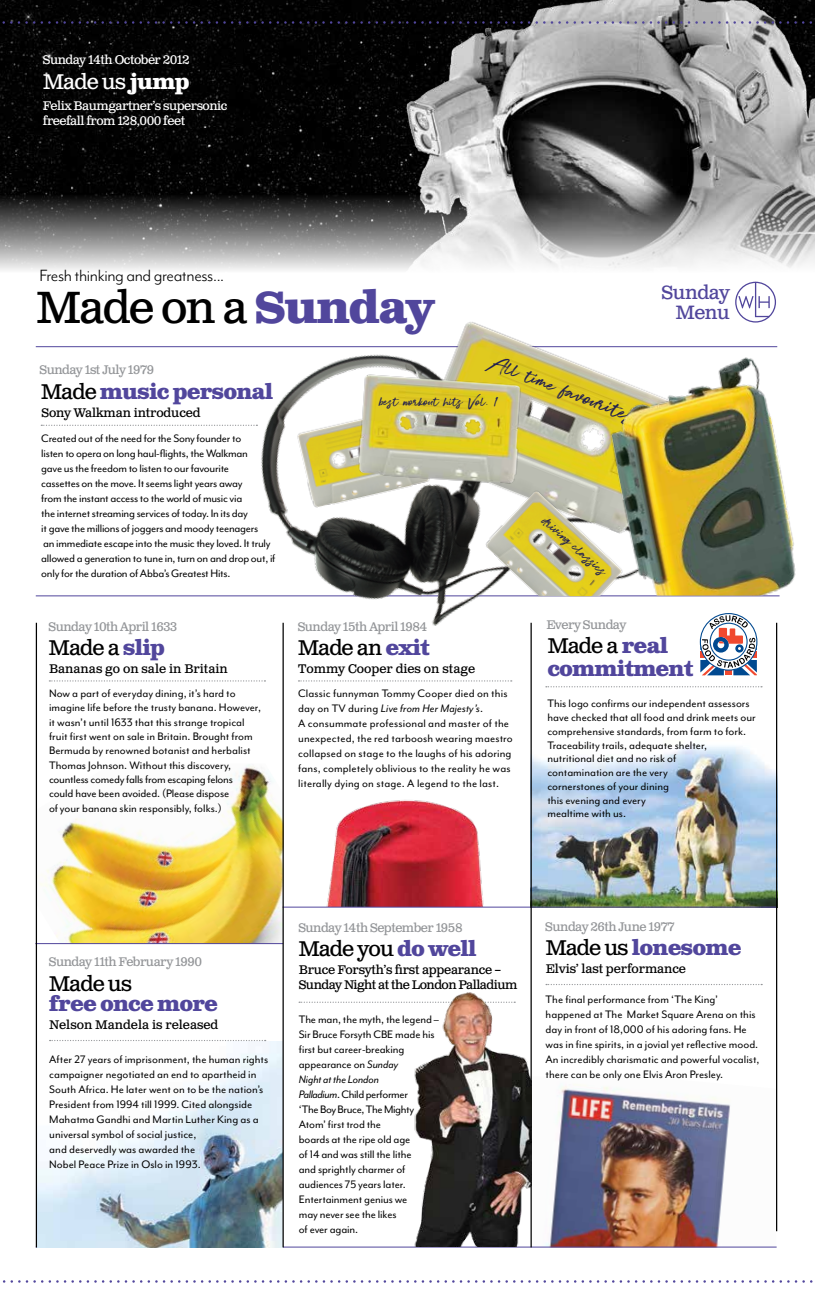
<style>
.page{position:relative;width:815px;height:1304px;background:#fff}
.page>*{position:absolute;margin:0;border:0;box-sizing:border-box;transform-origin:0 0}
.t1{font:45px "Clarendon Text Pro";letter-spacing:-.04em;color:#000}
.t2{font:26.25px "Super Fly One";color:#222050}
.t3{font:700 21.25px/22.5px "Clarendon Text Pro";letter-spacing:-.04em;color:#51469c}
.t4{font:21.25px "Clarendon Text Pro";letter-spacing:-.04em;color:#000}
.t5{font:21.25px "Clarendon Text Pro";letter-spacing:-.04em;color:#fff}
.t6{font:19.25px "Clarendon Text Pro";letter-spacing:-.025em;color:#51469c}
.t7{font:18.75px "Mr Eaves Mod OT";letter-spacing:-.02em;color:#000}
.t8{font:17.5px "Super Fly One";color:#222050}
.t9{font:16.25px "Super Fly One";color:#222050}
.t10{font:12.5px/15px "Mr Eaves Mod OT";color:#000}
.t11{font:12.5px/15px "Mr Eaves Mod OT";letter-spacing:-.02em;color:#000}
.t12{font:12.5px "Clarendon Text Pro";letter-spacing:-.04em;color:#939598}
.t13{font:12.5px "Clarendon Text Pro";letter-spacing:-.01em;color:#000}
.t14{font:12.5px/15px "Clarendon Text Pro";letter-spacing:-.04em;color:#fff}
.t15{font:12.5px/15px "Clarendon Text Pro";letter-spacing:-.04em;color:#000}
.s1{font-weight:700}
.s2{font-weight:700;color:#51469c}
.s3{font-size:23.75px}
.s4{font-weight:400;color:#000}
.s5{font-style:italic}
</style>
<div class="page">
<img style="left:297px;top:800px;width:216px;height:107px">
<img style="left:530px;top:741px;width:246px;height:166px">
<svg style="left:702px;top:675px;width:55px;height:1px"></svg>
<svg style="left:700px;top:613px;width:57px;height:62px"></svg>
<svg style="left:546px;top:686px;width:216px;height:1px"></svg>
<img style="left:37px;top:763px;width:246px;height:180px">
<img style="left:0;top:0;width:371px;height:194px">
<img style="left:532px;top:1084px;width:244px;height:163px">
<hr style="left:36px;top:346px;width:741px;height:1px;background:#51469c">
<hr style="left:36px;top:1247px;width:741px;height:1px;background:#51469c">
<hr style="left:36px;top:596px;width:744px;height:1px;background:#51469c">
<hr style="left:283px;top:907px;width:494px;height:1px;background:#51469c">
<hr style="left:35px;top:943px;width:248px;height:1px;background:#51469c">
<img style="left:371px;top:0;width:444px;height:194px">
<img style="left:37px;top:1041px;width:246px;height:206px">
<svg style="left:0;top:194px;width:815px;height:88px"></svg>
<svg style="left:49px;top:680px;width:216px;height:2px"></svg>
<svg style="left:299px;top:1002px;width:109px;height:1px"></svg>
<svg style="left:546px;top:984px;width:216px;height:1px"></svg>
<svg style="left:298px;top:680px;width:214px;height:2px"></svg>
<hr style="left:283px;top:623px;width:1px;height:624px;background:#000">
<hr style="left:531px;top:623px;width:1px;height:624px;background:#000">
<hr style="left:36px;top:623px;width:1px;height:624px;background:#000">
<hr style="left:776px;top:623px;width:1px;height:608px;background:#000">
<svg style="left:50px;top:1040px;width:216px;height:1px"></svg>
<svg style="left:41px;top:425px;width:213px;height:1px"></svg>
<img style="left:254px;top:346px;width:445px;height:289px">
<img style="left:380px;top:322px;width:207px;height:257px">
<img style="left:587px;top:346px;width:209px;height:250px">
<img style="left:408px;top:993px;width:123px;height:254px">
<img style="left:341px;top:355px;width:197px;height:157px">
<img style="left:482px;top:469px;width:155px;height:127px">
<svg style="left:3px;top:1280px;width:810px;height:3px"></svg>
<svg style="left:0;top:21px;width:815px;height:3px;background:#3c394b"></svg>
<svg style="left:735px;top:282px;width:41px;height:41px"></svg>
<p class="t14" style="left:43px;top:52px;width:148px">Sunday 14th October 2012</p>
<p class="t14" style="left:43px;top:99px;width:186px">Felix Baumgartner’s supersonic freefall from 128,000 feet</p>
<h3 class="t5" style="left:43px;top:69px;width:148px">Made us <span class="s1">jump</span></h3>
<h3 class="t7" style="left:40px;top:265px;width:186px">Fresh thinking and greatness...</h3>
<h1 class="t1" style="left:36px;top:280px;width:400px">Made on a <span class="s2">Sunday</span></h1>
<p class="t12" style="left:40px;top:362px;width:116px">Sunday 1st July 1979</p>
<h2 class="t2" style="left:500px;top:348px;width:152px;rotate:21deg"><span class="s3">All time</span> favourites</h2>
<h3 class="t3" style="left:41px;top:381px;width:234px"><span class="s4">Made</span> music personal</h3>
<p class="t13" style="left:41px;top:406px;width:161px">Sony Walkman introduced</p>
<p class="t11" style="left:41px;top:431px;width:236px">Created out of the need for the Sony founder to<br>listen to opera on long haul-flights, the Walkman<br>gave us the freedom to listen to our favourite<br>cassettes on the move. It seems light years away<br>from the instant access to the world of music via<br>the internet streaming services of today. In its day<br>it gave the millions of joggers and moody teenagers<br>an immediate escape into the music they loved. It truly allowed a generation to tune in, turn on and drop out, if only for the duration of Abba’s Greatest Hits.</p>
<h3 class="t9" style="left:380px;top:392px;width:119px">best workout hits Vol. 1</h3>
<h3 class="t8" style="left:551px;top:511px;width:83px;rotate:42deg">driving classics</h3>
<p class="t12" style="left:49px;top:619px;width:130px">Sunday 10th April 1633</p>
<p class="t12" style="left:298px;top:619px;width:131px">Sunday 15th April 1984</p>
<p class="t12" style="left:546px;top:617px;width:81px">Every Sunday</p>
<h3 class="t6" style="left:662px;top:281px;width:70px">Sunday</h3>
<h3 class="t6" style="left:676px;top:301px;width:56px">Menu</h3>
<h3 class="t4" style="left:49px;top:634px;width:118px">Made a <span class="s2">slip</span></h3>
<p class="t13" style="left:49px;top:661px;width:180px">Bananas go on sale in Britain</p>
<h3 class="t4" style="left:298px;top:634px;width:134px">Made an <span class="s2">exit</span></h3>
<p class="t13" style="left:298px;top:661px;width:178px">Tommy Cooper dies on stage</p>
<p class="t10" style="left:49px;top:686px;width:213px;line-height:14.4px">Now a part of everyday dining, it’s hard to imagine life before the trusty banana. However, it wasn’t until 1633 that this strange tropical fruit first went on sale in Britain. Brought from Bermuda by renowned botanist and herbalist Thomas Johnson. Without this discovery, countless comedy falls from escaping felons<br>could have been avoided. (Please dispose<br>of your banana skin responsibly, folks.)</p>
<p class="t10" style="left:298px;top:686px;width:216px">Classic funnyman Tommy Cooper died on this day on TV during <span class="s5">Live from Her Majesty’s</span>.<br>A consummate professional and master of the unexpected, the red tarboosh wearing maestro collapsed on stage to the laughs of his adoring fans, completely oblivious to the reality he was literally dying on stage. A legend to the last.</p>
<h3 class="t3" style="left:547px;top:636px;width:148px"><span class="s4">Made a</span> real commitment</h3>
<p class="t10" style="left:547px;top:697px;width:210px;line-height:13.8px">This logo confirms our independent assessors have checked that all food and drink meets our comprehensive standards, from farm to fork.<br>Traceability trails, adequate shelter, nutritional diet and no risk of<br>contamination are the very<br>cornerstones of your dining<br>this evening and every<br>mealtime with us.</p>
<p class="t12" style="left:49px;top:954px;width:155px">Sunday 11th February 1990</p>
<h3 class="t4" style="left:49px;top:971px;width:85px">Made us</h3>
<h3 class="t3" style="left:49px;top:993px;width:171px">free once more</h3>
<p class="t13" style="left:49px;top:1017px;width:171px">Nelson Mandela is released</p>
<p class="t10" style="left:49px;top:1051px;width:221px">After 27 years of imprisonment, the human rights campaigner negotiated an end to apartheid in South Africa. He later went on to be the nation’s President from 1994 till 1999. Cited alongside Mahatma Gandhi and Martin Luther King as a universal symbol of social justice,<br>and deservedly was awarded the<br>Nobel Peace Prize in Oslo in 1993.</p>
<p class="t12" style="left:298px;top:920px;width:166px">Sunday 14th September 1958</p>
<p class="t12" style="left:545px;top:919px;width:131px">Sunday 26th June 1977</p>
<h3 class="t4" style="left:298px;top:936px;width:180px">Made you <span class="s2">do well</span></h3>
<h3 class="t3" style="left:545px;top:938px;width:198px"><span class="s4">Made us</span> lonesome</h3>
<p class="t15" style="left:299px;top:963px;width:220px">Bruce Forsyth’s first appearance –<br>Sunday Night at the London Palladium</p>
<p class="t13" style="left:546px;top:961px;width:142px">Elvis’ last performance</p>
<p class="t10" style="left:299px;top:1012px;width:142px">The man, the myth, the legend –<br>Sir Bruce Forsyth CBE made his first but career-breaking appearance on <span class="s5">Sunday<br>Night at the London<br>Palladium</span>. Child performer<br>‘The Boy Bruce, The Mighty<br>Atom’ first trod the<br>boards at the ripe old age<br>of 14 and was still the lithe<br>and sprightly charmer of audiences 75 years later.<br>Entertainment genius we<br>may never see the likes<br>of ever again.</p>
<p class="t10" style="left:546px;top:992px;width:215px">The final performance from ‘The King’ happened at The Market Square Arena on this day in front of 18,000 of his adoring fans. He was in fine spirits, in a jovial yet reflective mood.<br>An incredibly charismatic and powerful vocalist, there can be only one Elvis Aron Presley.</p>
</div>
